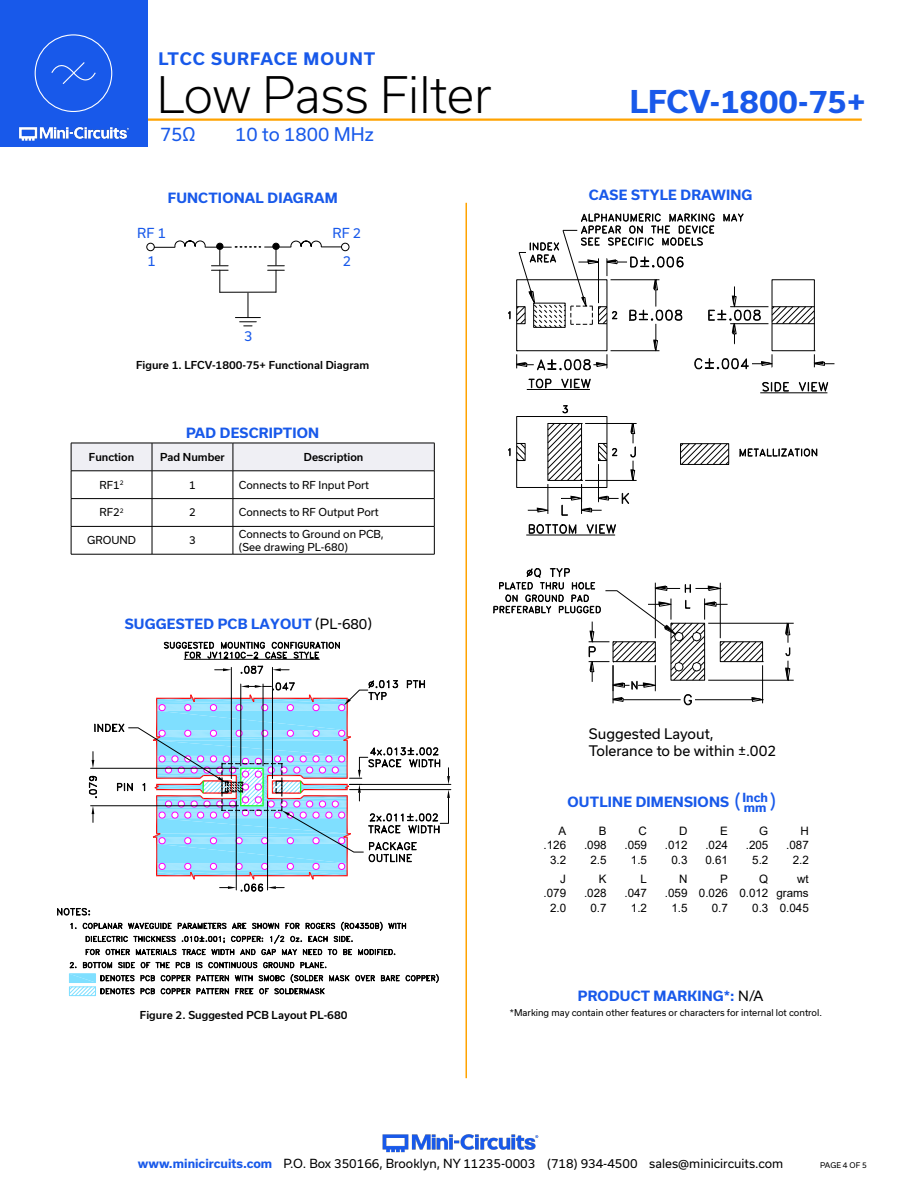
<style>
.page{position:relative;width:918px;height:1188px;background:#fff}
.page>*{position:absolute;margin:0;border:0;box-sizing:border-box;transform-origin:0 0}
.t1{font:300 48px "Usual";color:#000}
.t2{font:700 30px "Usual";color:#1859ea}
.Blue_Headers{font:19.5px "Usual";color:#1859ea}
.t3{font:18px "Usual";color:#1859ea}
.t4{font:700 16.5px "Usual";letter-spacing:.065em;color:#1859ea}
.t5{font:13.95px/16.6px "Usual";color:#000}
.Blue_Headers-2{font:700 13.5px "Usual";letter-spacing:.015em;color:#1859ea}
.Demo_Board{font:700 13.5px "Usual";letter-spacing:.015em;color:#1859ea}
.t6{font:13.2px "Usual";color:#1859ea}
.t7{font:12px "Usual";color:#000}
.Blue_Headers-3{font:700 12px "Usual";color:#1859ea}
.t8{font:11.55px "Arial";color:#000}
.Table_Body_Left_Justified{font:10.5px "Usual";color:#000}
.Figure_Title_Medium{font:500 10.5px "Usual";color:#000}
.Table_Header_Center{font:500 10.5px "Usual";color:#000}
.Table_Body_Center{font:10.5px "Usual";color:#000}
.Notes{font:9px "Usual";color:#000}
.t9{font:7.5px "Usual";color:#000}
.s1{font-weight:400;color:#000}
.s2{font-weight:700;color:#1859ea}
</style>
<div class="page">
<hr style="left:129px;top:118px;width:733px;height:3px;background:#ffa300">
<div style="left:0;top:0;width:147px;height:147px;background:#1859ea"></div>
<img style="left:19px;top:126px;width:110px;height:15px">
<div style="left:35px;top:34px;width:77px;height:78px;border:1px solid #fff;border-radius:50%"></div>
<svg style="left:51px;top:62px;width:45px;height:22px"></svg>
<img style="left:382px;top:1134px;width:157px;height:19px">
<hr style="left:465px;top:203px;width:2px;height:875px;background:#ffa300">
<hr style="left:184px;top:659px;width:135px;height:1px;background:#000">
<svg style="left:164px;top:642px;width:176px;height:17px"></svg>
<svg style="left:141px;top:975px;width:14px;height:6px"></svg>
<svg style="left:161px;top:975px;width:68px;height:6px"></svg>
<svg style="left:235px;top:975px;width:18px;height:7px"></svg>
<svg style="left:381px;top:975px;width:19px;height:6px"></svg>
<svg style="left:406px;top:974px;width:33px;height:9px"></svg>
<svg style="left:141px;top:988px;width:14px;height:6px"></svg>
<svg style="left:161px;top:988px;width:68px;height:6px"></svg>
<svg style="left:235px;top:988px;width:18px;height:6px"></svg>
<svg style="left:259px;top:974px;width:116px;height:20px"></svg>
<svg style="left:70px;top:922px;width:7px;height:7px"></svg>
<svg style="left:57px;top:908px;width:33px;height:8px"></svg>
<svg style="left:83px;top:922px;width:323px;height:33px"></svg>
<svg style="left:70px;top:962px;width:7px;height:6px"></svg>
<svg style="left:83px;top:962px;width:29px;height:6px"></svg>
<svg style="left:118px;top:962px;width:17px;height:6px"></svg>
<svg style="left:141px;top:962px;width:9px;height:6px"></svg>
<svg style="left:156px;top:962px;width:14px;height:6px"></svg>
<svg style="left:176px;top:962px;width:14px;height:6px"></svg>
<svg style="left:196px;top:962px;width:61px;height:6px"></svg>
<svg style="left:263px;top:962px;width:31px;height:6px"></svg>
<svg style="left:300px;top:962px;width:26px;height:6px"></svg>
<svg style="left:69px;top:974px;width:66px;height:21px"></svg>
<div style="left:69px;top:987px;width:27px;height:9px;border:1px solid #7fdfff"></div>
<hr style="left:350px;top:789px;width:101px;height:1px;background:#000">
<hr style="left:350px;top:784px;width:101px;height:1px;background:#000">
<hr style="left:231px;top:667px;width:1px;height:112px;background:#000">
<hr style="left:272px;top:667px;width:1px;height:112px;background:#000">
<svg style="left:215px;top:668px;width:16px;height:3px"></svg>
<svg style="left:273px;top:668px;width:16px;height:3px"></svg>
<svg style="left:241px;top:666px;width:22px;height:8px"></svg>
<svg style="left:89px;top:680px;width:361px;height:212px"></svg>
<div style="left:146px;top:243px;width:9px;height:8px;border:1px solid #000;border-radius:50%"></div>
<div style="left:341px;top:243px;width:8px;height:8px;border:1px solid #000;border-radius:50%"></div>
<svg style="left:154px;top:240px;width:188px;height:87px"></svg>
<svg style="left:71px;top:443px;width:364px;height:111px"></svg>
<hr style="left:71px;top:554px;width:81px;height:1px;background:#000">
<hr style="left:152px;top:554px;width:81px;height:1px;background:#000">
<hr style="left:233px;top:554px;width:202px;height:1px;background:#000">
<hr style="left:585px;top:423px;width:52px;height:1px;background:#000">
<hr style="left:585px;top:480px;width:52px;height:1px;background:#000">
<svg style="left:739px;top:448px;width:79px;height:9px"></svg>
<svg style="left:682px;top:443px;width:48px;height:22px"></svg>
<div style="left:680px;top:443px;width:49px;height:22px;border:1px solid #000"></div>
<svg style="left:528px;top:524px;width:49px;height:11px"></svg>
<svg style="left:586px;top:524px;width:30px;height:10px"></svg>
<hr style="left:526px;top:535px;width:89px;height:1px;background:#000">
<svg style="left:508px;top:405px;width:128px;height:111px"></svg>
<svg style="left:508px;top:213px;width:326px;height:181px"></svg>
<hr style="left:708px;top:623px;width:86px;height:1px;background:#000">
<hr style="left:708px;top:680px;width:86px;height:1px;background:#000">
<svg style="left:785px;top:622px;width:6px;height:59px"></svg>
<svg style="left:493px;top:568px;width:274px;height:137px"></svg>
<h3 class="t4" style="left:158px;top:49px;width:218px">LTCC SURFACE MOUNT</h3>
<h1 class="t1" style="left:157px;top:67px;width:336px">Low Pass Filter</h1>
<h3 class="t3" style="left:160px;top:124px;width:37px">75Ω</h3>
<h3 class="t3" style="left:235px;top:124px;width:140px">10 to 1800 MHz</h3>
<p class="Blue_Headers-2" style="left:168px;top:190px;width:171px">FUNCTIONAL DIAGRAM</p>
<p class="t6" style="left:137px;top:225px;width:30px">RF 1</p>
<p class="t6" style="left:332px;top:225px;width:30px">RF 2</p>
<p class="t6" style="left:148px;top:254px;width:10px">1</p>
<p class="t6" style="left:343px;top:253px;width:10px">2</p>
<p class="t6" style="left:244px;top:329px;width:10px">3</p>
<p class="Figure_Title_Medium" style="left:136px;top:359px;width:235px">Figure 1. LFCV-1800-75+ Functional Diagram</p>
<p class="Blue_Headers-2" style="left:186px;top:425px;width:135px">PAD DESCRIPTION</p>
<p class="Table_Header_Center" style="left:89px;top:451px;width:47px">Function</p>
<p class="Table_Header_Center" style="left:160px;top:451px;width:66px">Pad Number</p>
<p class="Table_Header_Center" style="left:304px;top:451px;width:61px">Description</p>
<p class="Table_Body_Center" style="left:99px;top:479px;width:26px">RF1<sup>2</sup></p>
<p class="Table_Body_Center" style="left:189px;top:479px;width:8px">1</p>
<p class="Table_Body_Left_Justified" style="left:239px;top:479px;width:132px">Connects to RF Input Port</p>
<p class="Table_Body_Center" style="left:99px;top:506px;width:26px">RF2<sup>2</sup></p>
<p class="Table_Body_Center" style="left:189px;top:506px;width:8px">2</p>
<p class="Table_Body_Left_Justified" style="left:239px;top:506px;width:141px">Connects to RF Output Port</p>
<p class="Table_Body_Center" style="left:87px;top:534px;width:51px">GROUND</p>
<p class="Table_Body_Center" style="left:189px;top:534px;width:8px">3</p>
<p class="Table_Body_Left_Justified" style="left:239px;top:528px;width:147px">Connects to Ground on PCB,</p>
<p class="Table_Body_Left_Justified" style="left:239px;top:541px;width:111px">(See drawing PL-680)</p>
<p class="Demo_Board" style="left:125px;top:616px;width:249px">SUGGESTED PCB LAYOUT <span class="s1">(PL-680)</span></p>
<h2 class="t2" style="left:630px;top:84px;width:237px">LFCV-1800-75+</h2>
<p class="Blue_Headers-2" style="left:589px;top:187px;width:165px">CASE STYLE DRAWING</p>
<p class="Figure_Title_Medium" style="left:140px;top:1009px;width:209px">Figure 2. Suggested PCB Layout PL-680</p>
<p class="t5" style="left:589px;top:725px;width:189px">Suggested Layout,<br>Tolerance to be within ±.002</p>
<p class="Blue_Headers-2" style="left:568px;top:794px;width:163px">OUTLINE DIMENSIONS</p>
<p class="Blue_Headers" style="left:734px;top:790px;width:8px">(</p>
<p class="Blue_Headers-3" style="left:743px;top:790px;width:27px">Inch</p>
<p class="Blue_Headers" style="left:770px;top:790px;width:8px">)</p>
<p class="Blue_Headers-3" style="left:744px;top:801px;width:24px">mm</p>
<p class="t8" style="left:558px;top:823px;width:9px">A</p>
<p class="t8" style="left:599px;top:823px;width:9px">B</p>
<p class="t8" style="left:639px;top:823px;width:10px">C</p>
<p class="t8" style="left:679px;top:823px;width:10px">D</p>
<p class="t8" style="left:720px;top:823px;width:9px">E</p>
<p class="t8" style="left:759px;top:823px;width:11px">G</p>
<p class="t8" style="left:800px;top:823px;width:10px">H</p>
<p class="t8" style="left:544px;top:837px;width:24px">.126</p>
<p class="t8" style="left:584px;top:837px;width:24px">.098</p>
<p class="t8" style="left:624px;top:837px;width:24px">.059</p>
<p class="t8" style="left:665px;top:837px;width:24px">.012</p>
<p class="t8" style="left:705px;top:837px;width:24px">.024</p>
<p class="t8" style="left:746px;top:837px;width:24px">.205</p>
<p class="t8" style="left:786px;top:837px;width:24px">.087</p>
<p class="t8" style="left:550px;top:852px;width:18px">3.2</p>
<p class="t8" style="left:590px;top:852px;width:18px">2.5</p>
<p class="t8" style="left:631px;top:852px;width:18px">1.5</p>
<p class="t8" style="left:671px;top:852px;width:18px">0.3</p>
<p class="t8" style="left:705px;top:852px;width:24px">0.61</p>
<p class="t8" style="left:752px;top:852px;width:18px">5.2</p>
<p class="t8" style="left:793px;top:852px;width:18px">2.2</p>
<p class="t8" style="left:560px;top:871px;width:7px">J</p>
<p class="t8" style="left:599px;top:871px;width:9px">K</p>
<p class="t8" style="left:641px;top:871px;width:8px">L</p>
<p class="t8" style="left:679px;top:871px;width:10px">N</p>
<p class="t8" style="left:720px;top:871px;width:9px">P</p>
<p class="t8" style="left:759px;top:871px;width:11px">Q</p>
<p class="t8" style="left:797px;top:871px;width:13px">wt</p>
<p class="t8" style="left:544px;top:885px;width:24px">.079</p>
<p class="t8" style="left:584px;top:885px;width:24px">.028</p>
<p class="t8" style="left:624px;top:885px;width:24px">.047</p>
<p class="t8" style="left:665px;top:885px;width:145px">.059 0.026 0.012 grams</p>
<p class="t8" style="left:550px;top:900px;width:18px">2.0</p>
<p class="t8" style="left:590px;top:900px;width:18px">0.7</p>
<p class="t8" style="left:631px;top:900px;width:18px">1.2</p>
<p class="t8" style="left:671px;top:900px;width:18px">1.5</p>
<p class="t8" style="left:712px;top:900px;width:18px">0.7</p>
<p class="t8" style="left:752px;top:900px;width:58px">0.3 0.045</p>
<p class="Blue_Headers-2" style="left:578px;top:988px;width:187px">PRODUCT MARKING*: <span class="s1">N/A</span></p>
<p class="Notes" style="left:510px;top:1008px;width:314px">*Marking may contain other features or characters for internal lot control.</p>
<p class="t7" style="left:138px;top:1157px;width:647px"><span class="s2">www.minicircuits.com</span> P.O. Box 350166, Brooklyn, NY 11235-0003 (718) 934-4500 sales@minicircuits.com</p>
<p class="t9" style="left:820px;top:1161px;width:48px">PAGE 4 OF 5</p>
</div>
